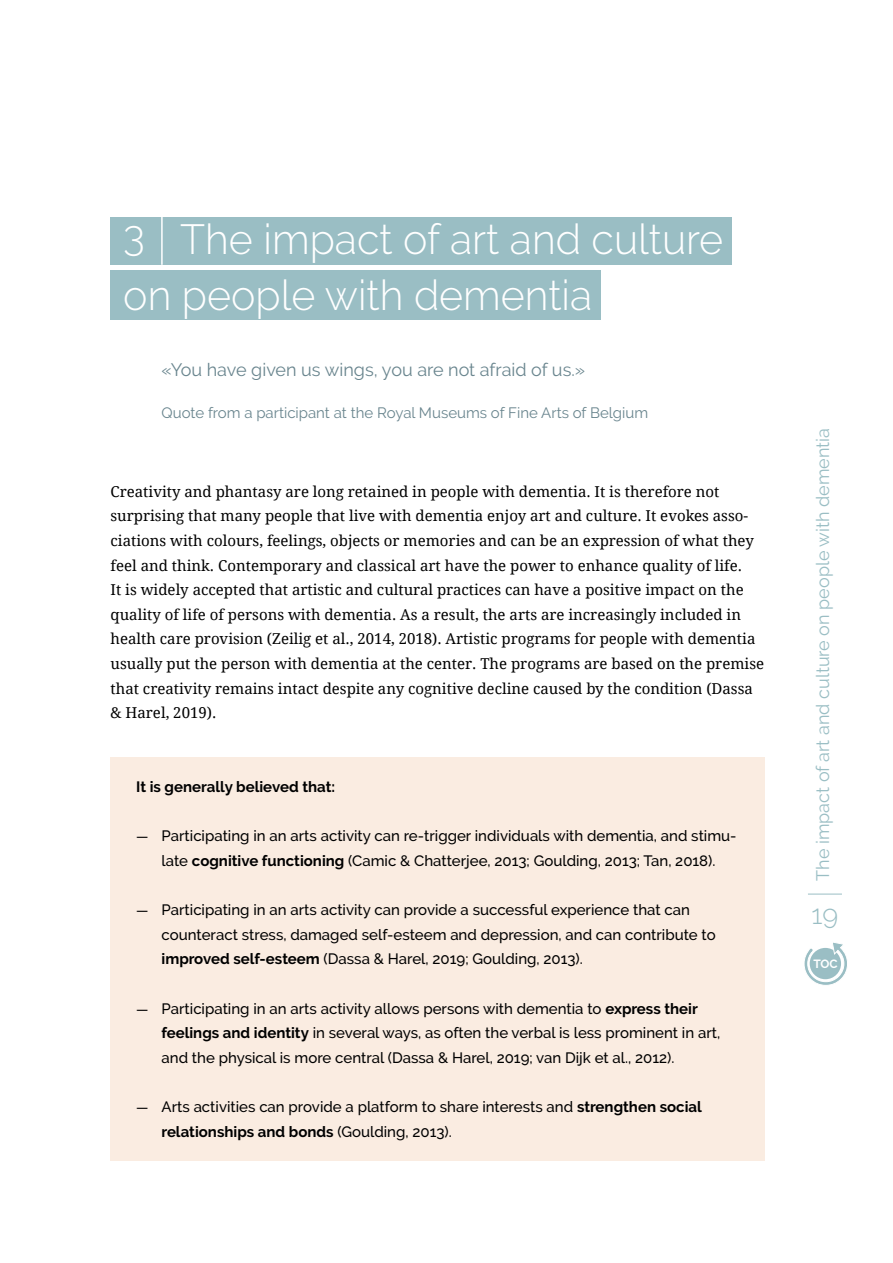
<style>
.page{position:relative;width:893px;height:1263px;background:#fff}
.page>*{position:absolute;margin:0;border:0;box-sizing:border-box;transform-origin:0 0}
.t1{font:300 42px/55.5px "Raleway";color:#fff}
.t2{font:300 27px "Raleway";color:#9abec4}
.t3{font:18px "Raleway";color:#9abec4}
.t4{font:18px "Raleway";color:#69858e}
.t5{font:15px/24.6px "Droid Serif";color:#000}
.t6{font:500 15px/24.6px "Raleway";color:#000}
.t7{font:15px "Raleway";color:#69858e}
.t8{font:700 15px "Raleway";color:#000}
.t9{font:700 11.85px "Raleway";color:#fff}
.s1{font-size:13.5px}
.s2{font-weight:700}
</style>
<div class="page">
<svg style="left:804px;top:942px;width:43px;height:43px"></svg>
<hr style="left:808px;top:894px;width:34px;height:1px;background:#9abec4">
<div style="left:111px;top:217px;width:621px;height:47px;background:#9abec4"></div>
<div style="left:111px;top:270px;width:490px;height:50px;background:#9abec4"></div>
<div style="left:111px;top:757px;width:654px;height:56px;background:#faece1"></div>
<div style="left:111px;top:806px;width:654px;height:80px;background:#faece1"></div>
<div style="left:111px;top:880px;width:654px;height:105px;background:#faece1"></div>
<div style="left:111px;top:978px;width:654px;height:105px;background:#faece1"></div>
<div style="left:111px;top:1076px;width:654px;height:85px;background:#faece1"></div>
<hr style="left:161px;top:215px;width:2px;height:50px;background:#fff">
<h1 class="t1" style="left:123px;top:212px;width:601px">3 The impact of art and culture on people with dementia</h1>
<p class="t4" style="left:162px;top:359px;width:425px">«You have given us wings, you are not afraid of us.»</p>
<p class="t7" style="left:162px;top:404px;width:488px">Quote from a participant at the Royal Museums of Fine Arts of Belgium</p>
<p class="t5" style="left:111px;top:479px;width:655px">Creativity and phantasy are long retained in people with dementia. It is therefore not surprising that many people that live with dementia enjoy art and culture. It evokes asso&shy;ciations with colours, feelings, objects or memories and can be an expression of what they feel and think. Contemporary and classical art have the power to enhance quality of life.<br>It is widely accepted that artistic and cultural practices can have a positive impact on the quality of life of persons with dementia. As a result, the arts are increasingly included in health care provision (Zeilig et al., 2014, 2018). Artistic programs for people with dementia usually put the person with dementia at the center. The programs are based on the premise that creativity remains intact despite any cognitive decline caused by the condition (Dassa &amp; Harel, 2019).</p>
<p class="t8" style="left:136px;top:778px;width:201px">It is generally believed that:</p>
<p class="t6" style="left:136px;top:824px;width:602px;text-align:center"><span class="s1">—</span> Participating in an arts activity can re-trigger individuals with dementia, and stimu&shy;late <span class="s2">cognitive functioning</span> (Camic &amp; Chatterjee, 2013; Goulding, 2013; Tan, 2018).</p>
<p class="t6" style="left:162px;top:897px;width:556px;text-indent:-26px"><span class="s1">—</span> Participating in an arts activity can provide a successful experience that can counteract stress, damaged self-esteem and depression, and can contribute to <span class="s2">improved self-esteem</span> (Dassa &amp; Harel, 2019; Goulding, 2013).</p>
<p class="t6" style="left:162px;top:996px;width:560px;text-indent:-26px"><span class="s1">—</span> Participating in an arts activity allows persons with dementia to <span class="s2">express their feelings and identity</span> in several ways, as often the verbal is less prominent in art, and the physical is more central (Dassa &amp; Harel, 2019; van Dijk et al., 2012).</p>
<p class="t6" style="left:162px;top:1094px;width:542px;text-indent:-26px"><span class="s1">—</span> Arts activities can provide a platform to share interests and <span class="s2">strengthen social relationships and bonds</span> (Goulding, 2013).</p>
<p class="t3" style="left:812px;top:881px;width:454px;rotate:-90deg">The impact of art and culture on people with dementia</p>
<h2 class="t2" style="left:812px;top:898px;width:28px">19</h2>
<p class="t9" style="left:813px;top:957px;width:26px">TOC</p>
</div>
